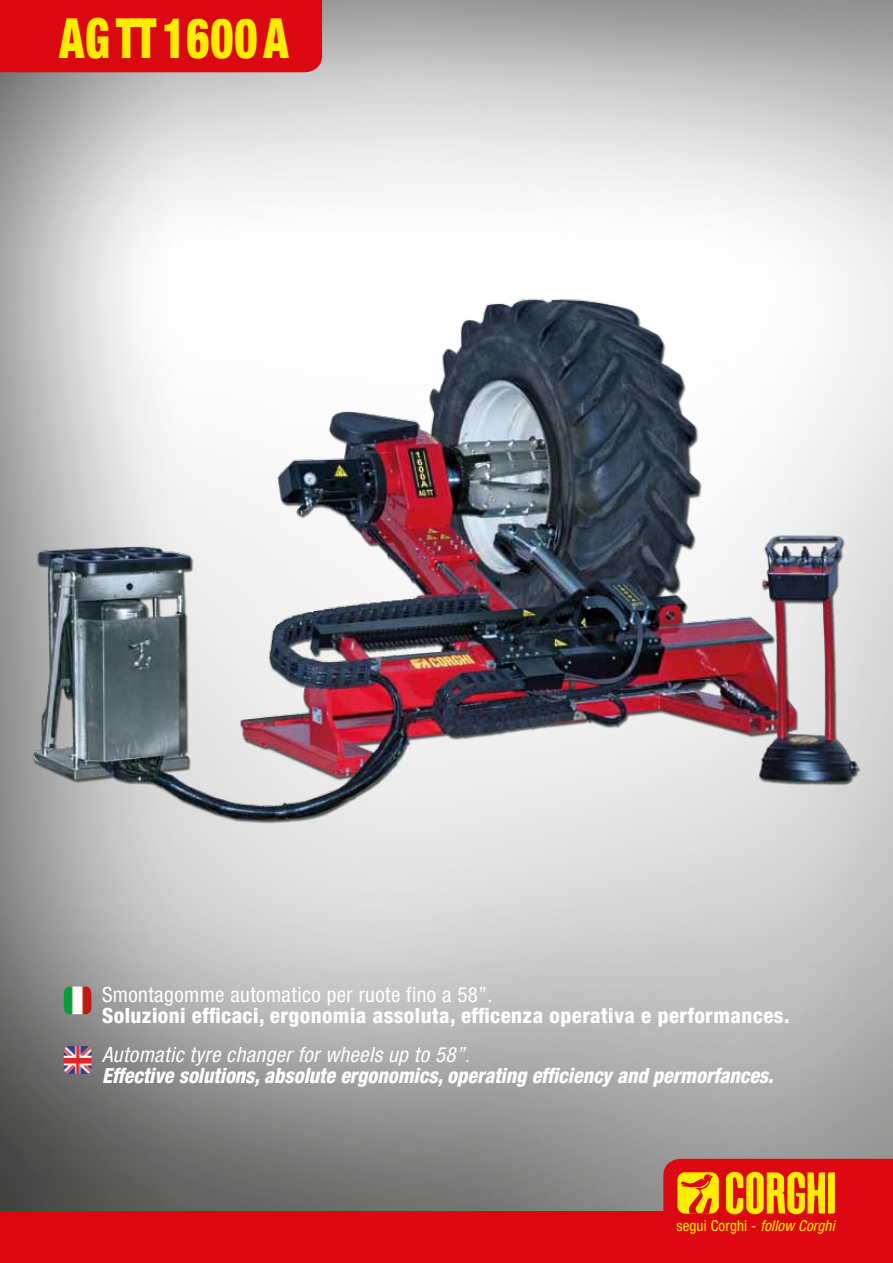
<style>
.page{position:relative;width:893px;height:1263px;background:#fff}
.page>*{position:absolute;margin:0;border:0;box-sizing:border-box;transform-origin:0 0}
.t1{font:900 condensed 55.5px "Helvetica Neue LT Std";letter-spacing:.02em;color:#ffed00;scale:.8 1}
.t2{font:800 condensed 21px/38.5px "Helvetica Neue LT Std";letter-spacing:.02em;color:#fff}
.t3{font:italic 800 condensed 21px "Helvetica Neue LT Std";color:#fff;scale:.95 1}
.t4{font:condensed 21px "Helvetica Neue LT Std";letter-spacing:.02em;color:#fff}
.t5{font:condensed 15px "Helvetica Neue LT Std";letter-spacing:.01em;color:#ffed00}
.s1{font-weight:400;font-style:italic}
.s2{font-weight:300;font-style:italic}
.s3{font-style:italic}
</style>
<div class="page">
<img style="left:0;top:0;width:893px;height:1212px">
<div style="left:0;top:0;width:322px;height:72px;background:#db0812"></div>
<div style="left:0;top:1212px;width:893px;height:51px;background:#db0812"></div>
<svg style="left:663px;top:1159px;width:230px;height:56px;background:#e6550c"></svg>
<img style="left:0;top:266px;width:893px;height:664px">
<img style="left:64px;top:986px;width:27px;height:28px">
<img style="left:64px;top:1046px;width:27px;height:28px">
<h1 class="t1" style="left:60px;top:5px;width:288px">AG TT 1600 A</h1>
<p class="t4" style="left:102px;top:983px;width:392px">Smontagomme automatico per ruote fino a 58”.</p>
<p class="t2" style="left:102px;top:996px;width:689px">Soluzioni efficaci, ergonomia assoluta, efficenza operativa e performances.<br><span class="s1">Automatic tyre changer for wheels up to 58”</span><span class="s2">.</span></p>
<p class="t3" style="left:102px;top:1062px;width:708px">Effective solutions, absolute ergonomics, operating efficiency and permorfances.</p>
<p class="t5" style="left:676px;top:1217px;width:160px">segui Corghi - <span class="s3">follow Corghi</span></p>
</div>
